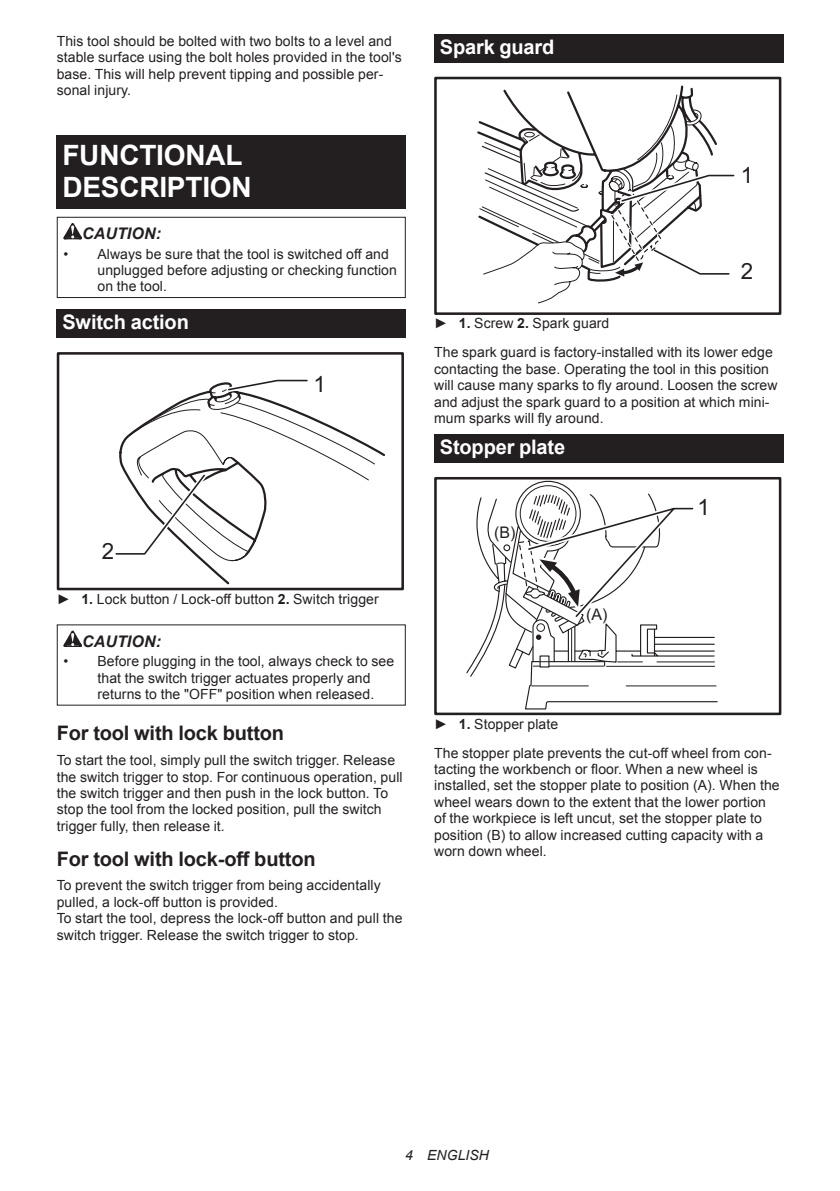
<style>
.page{position:relative;width:840px;height:1191px;background:#fff}
.page>*{position:absolute;margin:0;border:0;box-sizing:border-box;transform-origin:0 0}
.t1{font:700 28px/32.8px "Arial";letter-spacing:-.01em;color:#fff}
.t2{font:22.4px "Arial";color:#231f20}
.t3{font:700 20px "Arial";letter-spacing:-.01em;color:#231f20}
.t4{font:700 20px "Arial";letter-spacing:-.01em;color:#fff}
.t5{font:italic 700 16px "Arial";letter-spacing:.005em;color:#231f20}
.t6{font:16px "Arial";color:#231f20}
.t7{font:14px/16.4px "Arial";letter-spacing:.005em;color:#231f20}
.t8{font:italic 14px "Arial";letter-spacing:.005em;color:#231f20}
.s1{font-weight:700}
</style>
<div class="page">
<div style="left:57px;top:135px;width:348px;height:74px;background:#231f20"></div>
<svg style="left:63px;top:223px;width:19px;height:16px"></svg>
<div style="left:57px;top:217px;width:348px;height:81px;border:1px solid #231f20"></div>
<div style="left:57px;top:309px;width:348px;height:29px;background:#231f20"></div>
<div style="left:57px;top:352px;width:347px;height:238px;border:3px solid #231f20"></div>
<svg style="left:115px;top:379px;width:270px;height:206px"></svg>
<svg style="left:63px;top:630px;width:19px;height:17px"></svg>
<div style="left:434px;top:34px;width:348px;height:29px;background:#231f20"></div>
<div style="left:434px;top:77px;width:347px;height:238px;border:3px solid #231f20"></div>
<svg style="left:475px;top:77px;width:243px;height:57px"></svg>
<svg style="left:478px;top:94px;width:257px;height:210px"></svg>
<div style="left:434px;top:434px;width:348px;height:29px;background:#231f20"></div>
<div style="left:434px;top:477px;width:347px;height:238px;border:3px solid #231f20"></div>
<svg style="left:465px;top:480px;width:253px;height:230px"></svg>
<p class="t7" style="left:57px;top:33px;width:346px">This tool should be bolted with two bolts to a level and stable surface using the bolt holes provided in the tool's base. This will help prevent tipping and possible per&shy;sonal injury.</p>
<h1 class="t1" style="left:62px;top:139px;width:191px">FUNCTIONAL<br>DESCRIPTION</h1>
<p class="t5" style="left:82px;top:223px;width:80px">CAUTION:</p>
<p class="t7" style="left:97px;top:246px;width:301px;text-indent:-34px">• Always be sure that the tool is switched off and unplugged before adjusting or checking function on the tool.</p>
<h3 class="t4" style="left:62px;top:309px;width:128px">Switch action</h3>
<h2 class="t2" style="left:313px;top:369px;width:14px">1</h2>
<h2 class="t2" style="left:102px;top:536px;width:14px">2</h2>
<p class="t7" style="left:57px;top:591px;width:323px">► <span class="s1">1.</span> Lock button / Lock-off button <span class="s1">2.</span> Switch trigger</p>
<p class="t5" style="left:82px;top:630px;width:80px">CAUTION:</p>
<p class="t7" style="left:97px;top:653px;width:298px;text-indent:-34px">• Before plugging in the tool, always check to see that the switch trigger actuates properly and returns to the "OFF" position when released.</p>
<h3 class="t3" style="left:57px;top:720px;width:229px">For tool with lock button</h3>
<p class="t7" style="left:57px;top:752px;width:347px">To start the tool, simply pull the switch trigger. Release the switch trigger to stop. For continuous operation, pull the switch trigger and then push in the lock button. To stop the tool from the locked position, pull the switch trigger fully, then release it.</p>
<h3 class="t3" style="left:57px;top:845px;width:260px">For tool with lock-off button</h3>
<p class="t7" style="left:57px;top:877px;width:347px">To prevent the switch trigger from being accidentally pulled, a lock-off button is provided.<br>To start the tool, depress the lock-off button and pull the switch trigger. Release the switch trigger to stop.</p>
<h3 class="t4" style="left:439px;top:34px;width:116px">Spark guard</h3>
<h2 class="t2" style="left:740px;top:160px;width:14px">1</h2>
<h2 class="t2" style="left:740px;top:257px;width:14px">2</h2>
<p class="t7" style="left:434px;top:309px;width:340px;line-height:28.8px">► <span class="s1">1.</span> Screw <span class="s1">2.</span> Spark guard<br>The spark guard is factory-installed with its lower edge</p>
<p class="t7" style="left:434px;top:361px;width:345px">contacting the base. Operating the tool in this position will cause many sparks to fly around. Loosen the screw and adjust the spark guard to a position at which mini&shy;mum sparks will fly around.</p>
<h3 class="t4" style="left:439px;top:434px;width:127px">Stopper plate</h3>
<p class="t6" style="left:494px;top:522px;width:23px">(B)</p>
<p class="t6" style="left:586px;top:604px;width:23px">(A)</p>
<h2 class="t2" style="left:697px;top:492px;width:14px">1</h2>
<p class="t7" style="left:434px;top:709px;width:339px;line-height:28.8px">► <span class="s1">1.</span> Stopper plate<br>The stopper plate prevents the cut-off wheel from con-</p>
<p class="t7" style="left:434px;top:761px;width:347px">tacting the workbench or floor. When a new wheel is installed, set the stopper plate to position (A). When the wheel wears down to the extent that the lower portion of the workpiece is left uncut, set the stopper plate to position (B) to allow increased cutting capacity with a worn down wheel.</p>
<p class="t8" style="left:405px;top:1146px;width:85px">4 ENGLISH</p>
</div>
